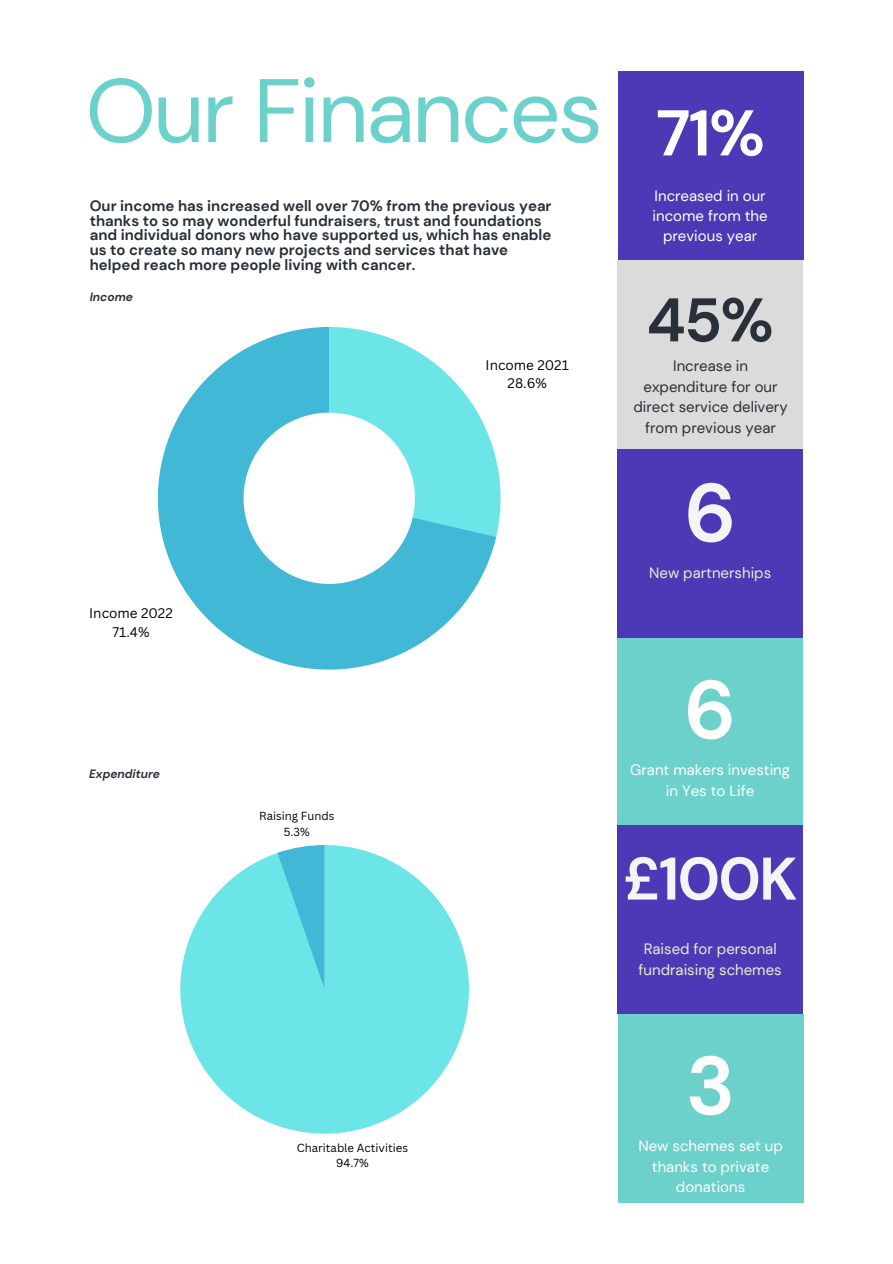
<style>
.page{position:relative;width:893px;height:1264px;background:#fff}
.page>*{position:absolute;margin:0;border:0;box-sizing:border-box;transform-origin:0 0}
.t1{font:89.85px "DM Sans";letter-spacing:-.03em;color:#6cd1cb}
.t2{font:700 82.35px "DM Sans";color:#fff}
.t3{font:700 82.35px "DM Sans";color:#f4f4f4}
.t4{font:700 64.5px "DM Sans";color:#fff}
.t5{font:700 61.5px "DM Sans";color:#293039}
.t6{font:700 60px "DM Sans";color:#f4f4f4}
.t7{font:700 15px/14.5px "DM Sans";color:#293039}
.t8{font:15px/20.5px "DM Sans";color:#fff;text-align:center}
.t9{font:15px/20.5px "DM Sans";color:#293039;text-align:center}
.t10{font:15px/20.5px "DM Sans";color:#efe9ce;text-align:center}
.t11{font:13.5px/18.5px "Canva Sans";color:#000;text-align:center}
.t12{font:italic 700 12px "DM Sans";color:#293039}
.t13{font:11.4px/15.5px "Canva Sans";color:#000;text-align:center}
</style>
<div class="page">
<div style="left:617px;top:260px;width:185px;height:189px;background:#dbdbdb"></div>
<div style="left:617px;top:638px;width:185px;height:188px;background:#6cd1cb"></div>
<div style="left:617px;top:449px;width:185px;height:189px;background:#4b39b5"></div>
<div style="left:617px;top:71px;width:186px;height:189px;background:#4b39b5"></div>
<div style="left:617px;top:824px;width:185px;height:189px;background:#4b39b5"></div>
<div style="left:617px;top:1013px;width:186px;height:189px;background:#6cd1cb"></div>
<svg style="left:158px;top:327px;width:336px;height:342px;fill:#41b8d5"></svg>
<svg style="left:329px;top:327px;width:171px;height:218px"></svg>
<svg style="left:180px;top:845px;width:289px;height:288px;fill:#6ce5e8"></svg>
<svg style="left:277px;top:845px;width:48px;height:144px;background:#59cfde"></svg>
<h1 class="t1" style="left:85px;top:53px;width:519px">Our Finances</h1>
<p class="t7" style="left:90px;top:199px;width:463px">Our income has increased well over 70% from the previous year thanks to so may wonderful fundraisers, trust and foundations and individual donors who have supported us, which has enable us to create so many new projects and services that have helped reach more people living with cancer.</p>
<p class="t12" style="left:90px;top:289px;width:45px">Income</p>
<p class="t11" style="left:89px;top:604px;width:85px">Income 2022<br>71.4%</p>
<p class="t12" style="left:89px;top:766px;width:72px">Expenditure</p>
<p class="t13" style="left:259px;top:807px;width:77px">Raising Funds<br>5.3%</p>
<p class="t11" style="left:485px;top:355px;width:85px">Income 2021<br>28.6%</p>
<h3 class="t4" style="left:656px;top:91px;width:110px">71%</h3>
<p class="t8" style="left:652px;top:185px;width:117px">Increased in our income from the previous year</p>
<h3 class="t5" style="left:646px;top:280px;width:129px">45%</h3>
<p class="t9" style="left:633px;top:355px;width:156px">Increase in expenditure for our direct service delivery from previous year</p>
<h2 class="t3" style="left:684px;top:460px;width:54px">6</h2>
<p class="t10" style="left:649px;top:563px;width:123px">New partnerships</p>
<h2 class="t2" style="left:684px;top:656px;width:54px">6</h2>
<p class="t8" style="left:630px;top:760px;width:161px">Grant makers investing in Yes to Life</p>
<h3 class="t6" style="left:623px;top:840px;width:176px">£100K</h3>
<p class="t10" style="left:638px;top:938px;width:145px">Raised for personal fundraising schemes</p>
<p class="t13" style="left:297px;top:1139px;width:113px">Charitable Activities<br>94.7%</p>
<h2 class="t2" style="left:686px;top:1032px;width:51px">3</h2>
<p class="t8" style="left:638px;top:1135px;width:146px">New schemes set up thanks to private donations</p>
</div>
